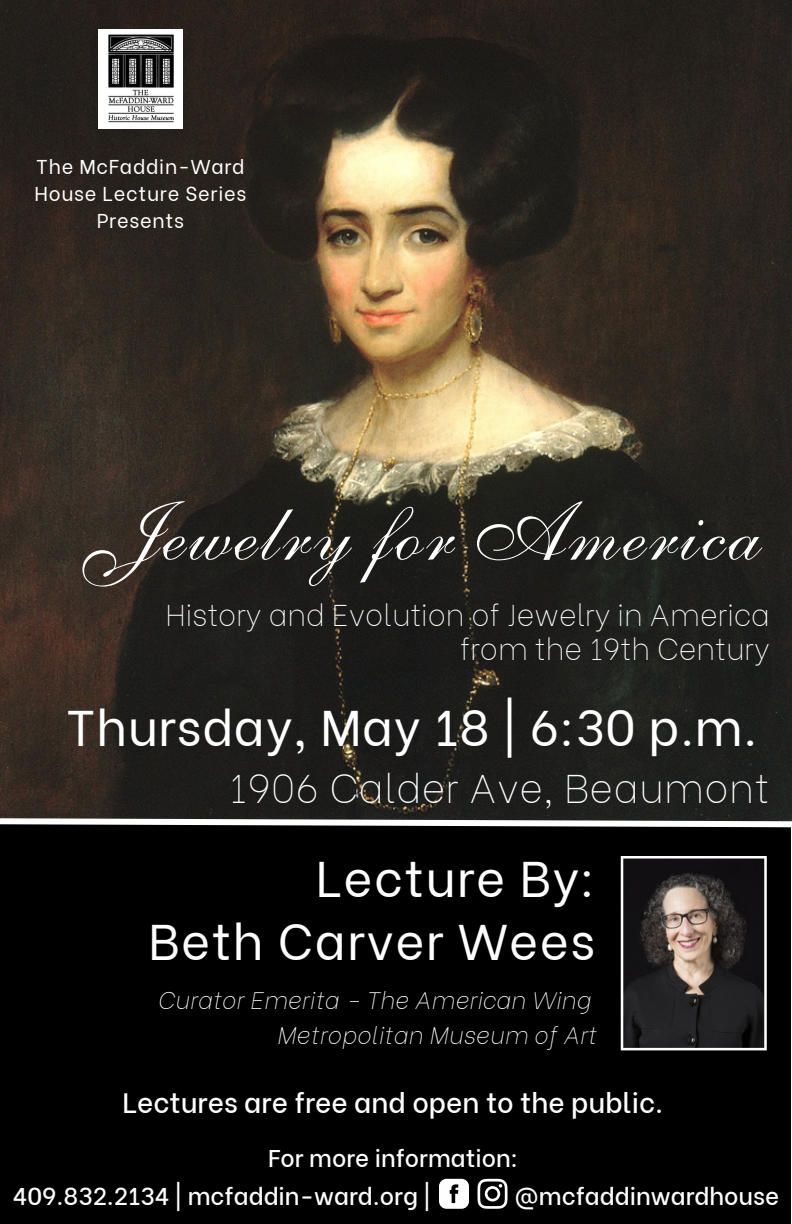
<style>
.page{position:relative;width:792px;height:1224px;background:#fff}
.page>*{position:absolute;margin:0;border:0;box-sizing:border-box;transform-origin:0 0}
.t1{font:84px "Anastasia Script";letter-spacing:.035em;color:#fff}
.t2{font:50px/62.4px "Be Vietnam";letter-spacing:.03em;color:#fefefe;text-align:right}
.t3{font:50px "Be Vietnam";letter-spacing:.015em;color:#fff}
.t4{font:100 40px "Be Vietnam";letter-spacing:.015em;color:#fff}
.t5{font:100 30px/34.4px "Be Vietnam";color:#fff;text-align:right}
.t6{font:500 28px "Be Vietnam";color:#fefefe}
.t7{font:500 24.2px/38.4px "Be Vietnam";color:#fefefe}
.t8{font:italic 100 23.8px/35.8px "Be Vietnam";letter-spacing:.015em;color:#fefefe;text-align:right}
.t9{font:20px/27px "Be Vietnam";letter-spacing:.035em;color:#fff;text-align:center}
</style>
<div class="page">
<img style="left:0;top:0;width:792px;height:815px">
<div style="left:0;top:823px;width:791px;height:401px;background:#000"></div>
<img style="left:99px;top:30px;width:84px;height:99px">
<svg style="left:439px;top:1179px;width:30px;height:30px"></svg>
<svg style="left:478px;top:1179px;width:30px;height:30px"></svg>
<svg style="left:621px;top:856px;width:146px;height:194px"></svg>
<svg style="left:0;top:815px;width:792px;height:13px"></svg>
<p class="t9" style="left:35px;top:151px;width:213px">The McFaddin-Ward<br>House Lecture Series<br>Presents</p>
<h1 class="t1" style="left:76px;top:509px;width:673px">Jewelry for America</h1>
<p class="t5" style="left:166px;top:595px;width:606px">History and Evolution of Jewelry in America from the 19th Century</p>
<h2 class="t3" style="left:66px;top:686px;width:692px">Thursday, May 18 | 6:30 p.m.</h2>
<h3 class="t4" style="left:228px;top:755px;width:542px">1906 Calder Ave, Beaumont</h3>
<h2 class="t2" style="left:149px;top:843px;width:448px">Lecture By:<br>Beth Carver Wees</h2>
<p class="t8" style="left:157px;top:980px;width:441px">Curator Emerita - The American Wing<br>Metropolitan Museum of Art</p>
<p class="t6" style="left:122px;top:1079px;width:542px">Lectures are free and open to the public.</p>
<p class="t7" style="left:13px;top:1136px;width:507px;text-indent:255px">For more information:<br>409.832.2134 | mcfaddin-ward.org |</p>
<p class="t7" style="left:514px;top:1175px;width:266px">@mcfaddinwardhouse</p>
</div>
